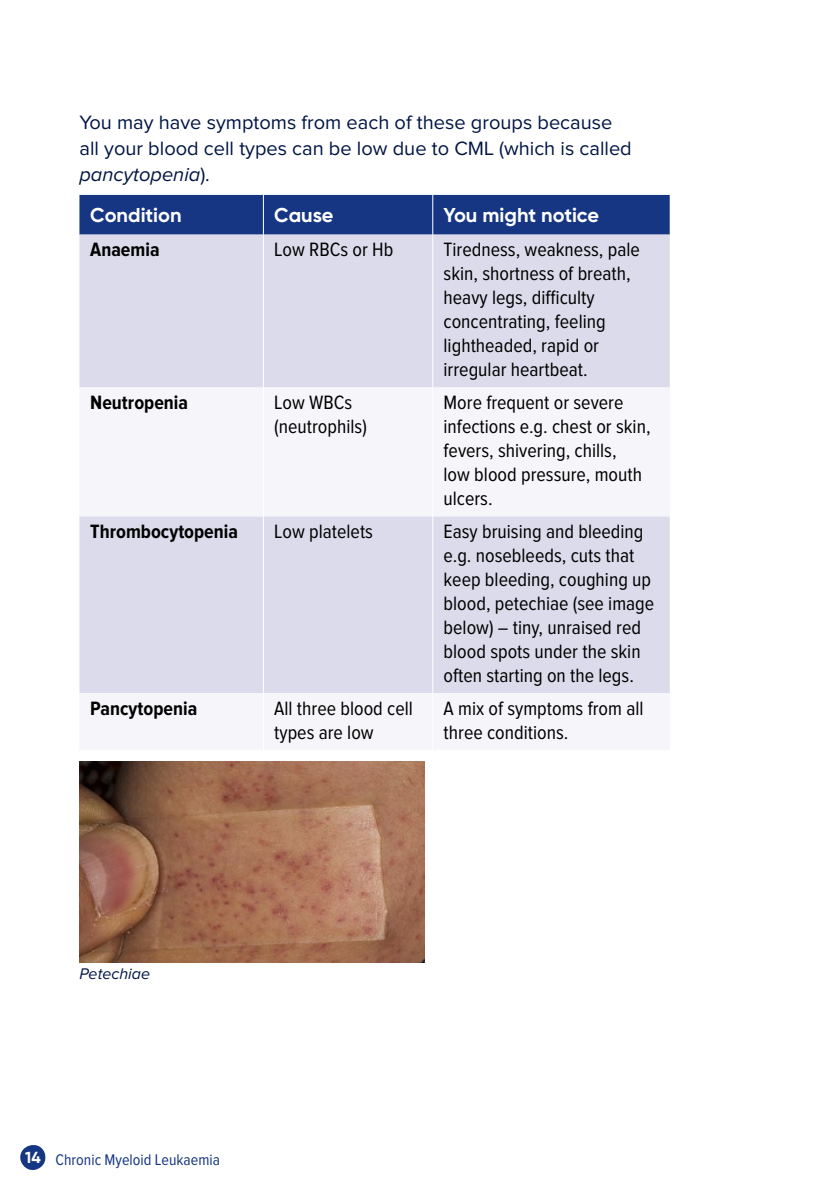
<style>
.page{position:relative;width:840px;height:1191px;background:#fff}
.page>*{position:absolute;margin:0;border:0;box-sizing:border-box;transform-origin:0 0}
.t1{font:20px/24px "Proxima Nova Cond";color:#000}
.t2{font:20px/26px "Proxima Nova";color:#001544}
.t3{font:700 20px "Proxima Nova Cond";color:#000}
.t4{font:700 20px "Gilroy";color:#fff}
.t5{font:16px "Proxima Nova Cond";color:#163683}
.t6{font:italic 16px "Proxima Nova";color:#001544}
.s1{font-style:italic}
.s2{font-family:"Gilroy";font-weight:700;color:#fff}
</style>
<div class="page">
<svg style="left:20px;top:1145px;width:26px;height:25px"></svg>
<div style="left:79px;top:195px;width:590px;height:40px;background:#163683"></div>
<div style="left:79px;top:235px;width:590px;height:152px;background:#dbdbeb"></div>
<svg style="left:79px;top:387px;width:590px;height:306px;fill:#dbdbeb"></svg>
<hr style="left:432px;top:195px;width:1px;height:40px;background:#fff">
<hr style="left:432px;top:235px;width:1px;height:152px;background:#fff">
<hr style="left:432px;top:387px;width:1px;height:129px;background:#fff">
<hr style="left:432px;top:516px;width:1px;height:177px;background:#fff">
<hr style="left:263px;top:195px;width:1px;height:40px;background:#fff">
<hr style="left:263px;top:235px;width:1px;height:152px;background:#fff">
<hr style="left:263px;top:387px;width:1px;height:129px;background:#fff">
<hr style="left:263px;top:516px;width:1px;height:177px;background:#fff">
<img style="left:79px;top:761px;width:345px;height:201px">
<p class="t2" style="left:79px;top:110px;width:553px">You may have symptoms from each of these groups because all your blood cell types can be low due to CML (which is called <span class="s1">pancytopenia</span>).</p>
<p class="t4" style="left:90px;top:203px;width:93px">Condition</p>
<p class="t4" style="left:274px;top:203px;width:61px">Cause</p>
<p class="t4" style="left:443px;top:203px;width:157px">You might notice</p>
<p class="t3" style="left:90px;top:238px;width:71px">Anaemia</p>
<p class="t1" style="left:274px;top:238px;width:120px">Low RBCs or Hb</p>
<p class="t1" style="left:443px;top:238px;width:198px">Tiredness, weakness, pale skin, shortness of breath, heavy legs, difficulty concentrating, feeling lightheaded, rapid or irregular heartbeat.</p>
<p class="t3" style="left:90px;top:391px;width:99px">Neutropenia</p>
<p class="t1" style="left:274px;top:391px;width:94px">Low WBCs (neutrophils)</p>
<p class="t1" style="left:443px;top:391px;width:208px">More frequent or severe infections e.g. chest or skin, fevers, shivering, chills,<br>low blood pressure, mouth ulcers.</p>
<p class="t3" style="left:90px;top:520px;width:149px">Thrombocytopenia</p>
<p class="t1" style="left:274px;top:520px;width:100px">Low platelets</p>
<p class="t1" style="left:443px;top:520px;width:212px">Easy bruising and bleeding e.g. nosebleeds, cuts that keep bleeding, coughing up blood, petechiae (see image below) – tiny, unraised red blood spots under the skin often starting on the legs.</p>
<p class="t3" style="left:90px;top:697px;width:108px">Pancytopenia</p>
<p class="t1" style="left:274px;top:697px;width:140px">All three blood cell types are low</p>
<p class="t1" style="left:443px;top:697px;width:201px">A mix of symptoms from all three conditions.</p>
<p class="t6" style="left:79px;top:966px;width:72px">Petechiae</p>
<p class="t5" style="left:25px;top:1152px;width:196px"><span class="s2">14</span> Chronic Myeloid Leukaemia</p>
</div>
